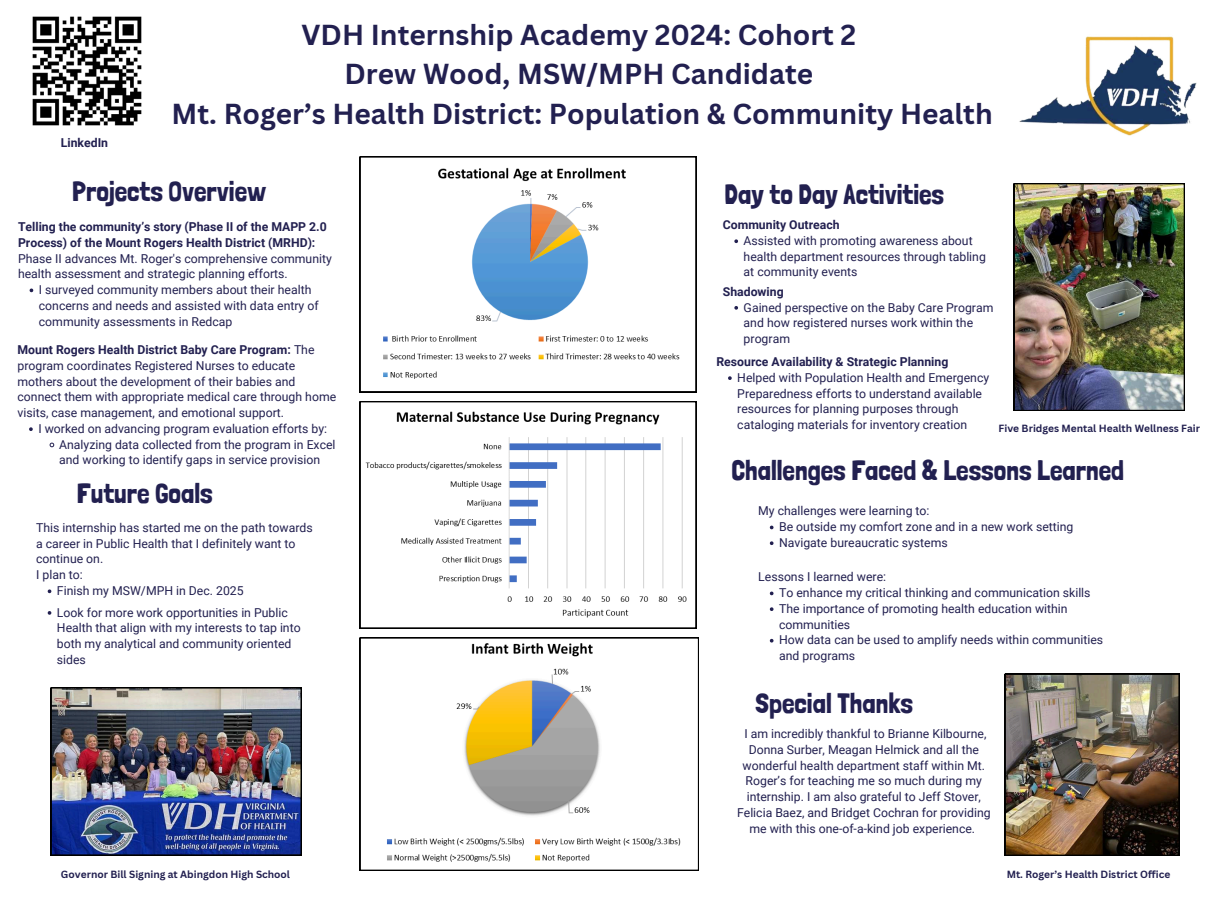
<style>
.page{position:relative;width:1210px;height:908px;background:#fff}
.page>*{position:absolute;margin:0;border:0;box-sizing:border-box;transform-origin:0 0}
.t1{font:700 28.1px/39.1px "Canva Sans";color:#222050;text-align:center}
.t2{font:28px "Londrina Solid";color:#222050}
.t3{font:12.25px/15.7px "Roboto";color:#222050}
.t4{font:700 12.25px/15.7px "Roboto";color:#222050}
.t5{font:700 10.15px "Canva Sans";color:#222050}
.s1{font-weight:700}
</style>
<div class="page">
<img style="left:1019px;top:36px;width:178px;height:100px">
<img style="left:32px;top:16px;width:110px;height:110px">
<svg style="left:734px;top:239px;width:4px;height:4px"></svg>
<img style="left:1005px;top:673px;width:174px;height:182px">
<img style="left:51px;top:687px;width:250px;height:168px">
<img style="left:1014px;top:183px;width:170px;height:227px">
<svg style="left:360px;top:637px;width:339px;height:233px"></svg>
<svg style="left:360px;top:156px;width:336px;height:236px"></svg>
<svg style="left:360px;top:401px;width:336px;height:227px"></svg>
<svg style="left:770px;top:525px;width:3px;height:4px"></svg>
<svg style="left:770px;top:541px;width:3px;height:4px"></svg>
<svg style="left:770px;top:591px;width:3px;height:4px"></svg>
<svg style="left:30px;top:288px;width:3px;height:4px"></svg>
<svg style="left:29px;top:427px;width:4px;height:4px"></svg>
<svg style="left:50px;top:442px;width:4px;height:5px"></svg>
<svg style="left:48px;top:589px;width:3px;height:4px"></svg>
<svg style="left:734px;top:306px;width:4px;height:3px"></svg>
<svg style="left:728px;top:376px;width:3px;height:4px"></svg>
<p class="t4" style="left:61px;top:134px;width:49px">LinkedIn</p>
<h1 class="t1" style="left:172px;top:16px;width:822px">VDH Internship Academy 2024: Cohort 2<br>Drew Wood, MSW/MPH Candidate<br>Mt. Roger’s Health District: Population &amp; Community Health</h1>
<h2 class="t2" style="left:72px;top:175px;width:195px">Projects Overview</h2>
<p class="t4" style="left:18px;top:218px;width:310px">Telling the community’s story (Phase II of the MAPP 2.0<br>Process) of the Mount Rogers Health District (MRHD):</p>
<p class="t3" style="left:18px;top:250px;width:315px">Phase II advances Mt. Roger's comprehensive community</p>
<p class="t3" style="left:18px;top:265px;width:271px">health assessment and strategic planning efforts.</p>
<p class="t3" style="left:39px;top:281px;width:274px">I surveyed community members about their health</p>
<p class="t3" style="left:39px;top:297px;width:281px">concerns and needs and assisted with data entry of</p>
<p class="t3" style="left:39px;top:313px;width:195px">community assessments in Redcap</p>
<p class="t3" style="left:18px;top:341px;width:320px"><span class="s1">Mount Rogers Health District Baby Care Program:</span> The program coordinates Registered Nurses to educate mothers about the development of their babies and connect them with appropriate medical care through home visits, case management, and emotional support.</p>
<p class="t3" style="left:59px;top:420px;width:278px;text-indent:-21px">I worked on advancing program evaluation efforts by:<br>Analyzing data collected from the program in Excel and working to identify gaps in service provision</p>
<h2 class="t2" style="left:77px;top:477px;width:137px">Future Goals</h2>
<p class="t3" style="left:36px;top:519px;width:278px">This internship has started me on the path towards</p>
<p class="t3" style="left:36px;top:535px;width:261px">a career in Public Health that I definitely want to</p>
<p class="t3" style="left:36px;top:550px;width:69px">continue on.</p>
<p class="t3" style="left:36px;top:566px;width:48px">I plan to:</p>
<p class="t3" style="left:57px;top:582px;width:188px">Finish my MSW/MPH in Dec. 2025</p>
<p class="t3" style="left:57px;top:603px;width:245px">Look for more work opportunities in Public Health that align with my interests to tap into both my analytical and community oriented sides</p>
<h2 class="t2" style="left:724px;top:177px;width:221px">Day to Day Activities</h2>
<p class="t4" style="left:723px;top:216px;width:118px">Community Outreach</p>
<p class="t3" style="left:743px;top:232px;width:244px">Assisted with promoting awareness about health department resources through tabling at community events</p>
<p class="t4" style="left:723px;top:283px;width:62px">Shadowing</p>
<p class="t3" style="left:743px;top:299px;width:251px">Gained perspective on the Baby Care Program and how registered nurses work within the program</p>
<p class="t4" style="left:716px;top:353px;width:233px">Resource Availability &amp; Strategic Planning</p>
<p class="t3" style="left:737px;top:369px;width:253px">Helped with Population Health and Emergency Preparedness efforts to understand available resources for planning purposes through cataloging materials for inventory creation</p>
<p class="t5" style="left:998px;top:422px;width:203px">Five Bridges Mental Health Wellness Fair</p>
<h2 class="t2" style="left:731px;top:454px;width:394px">Challenges Faced &amp; Lessons Learned</h2>
<p class="t3" style="left:779px;top:502px;width:296px;text-indent:-21px">My challenges were learning to:<br>Be outside my comfort zone and in a new work setting<br>Navigate bureaucratic systems</p>
<p class="t3" style="left:779px;top:568px;width:326px;text-indent:-21px">Lessons I learned were:<br>To enhance my critical thinking and communication skills The importance of promoting health education within communities<br>How data can be used to amplify needs within communities and programs</p>
<h2 class="t2" style="left:755px;top:686px;width:159px">Special Thanks</h2>
<p class="t3" style="left:737px;top:725px;width:255px;text-align:center">I am incredibly thankful to Brianne Kilbourne, Donna Surber, Meagan Helmick and all the wonderful health department staff within Mt.<br>Roger’s for teaching me so much during my internship. I am also grateful to Jeff Stover, Felicia Baez, and Bridget Cochran for providing me with this one-of-a-kind job experience.</p>
<p class="t5" style="left:61px;top:867px;width:231px">Governor Bill Signing at Abingdon High School</p>
<p class="t5" style="left:1006px;top:867px;width:165px">Mt. Roger’s Health District Office</p>
</div>
